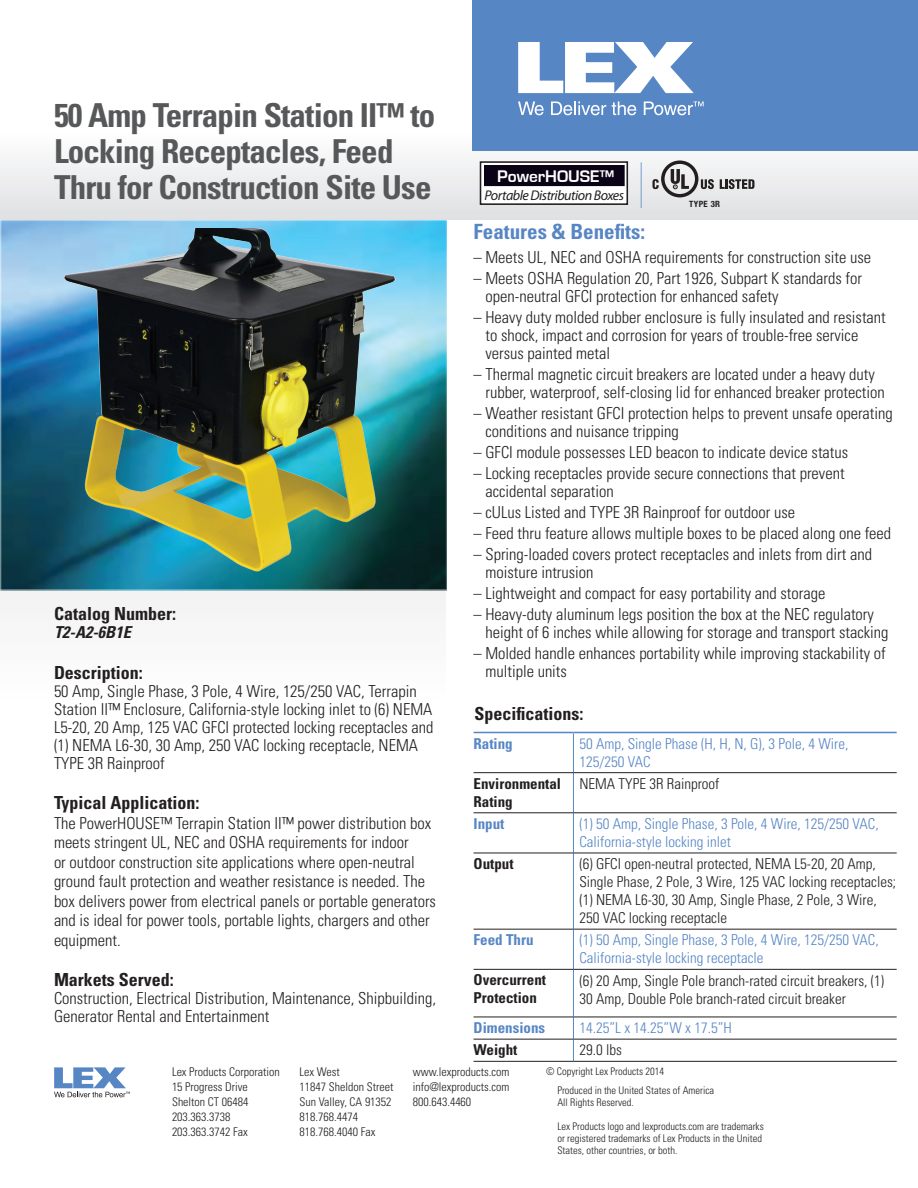
<style>
.page{position:relative;width:918px;height:1188px;background:#fff}
.page>*{position:absolute;margin:0;border:0;box-sizing:border-box;transform-origin:0 0}
.t1{font:700 condensed 33px/36px "Univers";letter-spacing:-.025em;color:#57585a}
.t2{font:700 condensed 21px "Univers";color:#5786c5}
.t3{font:700 condensed 18px "Univers";color:#231f20}
.t4{font:700 17.4px "Eurostile";color:#fff}
.t5{font:300 condensed 16.5px/18px "Univers";color:#231f20}
.t6{font:italic 700 condensed 16.5px "Univers";color:#231f20}
.t7{font:300 condensed 15px/18px "Univers";color:#231f20}
.t8{font:300 condensed 15px/18px "Univers";color:#5786c5}
.t9{font:700 condensed 15px/18px "Univers";color:#231f20}
.t10{font:700 condensed 15px "Univers";color:#5786c5}
.t11{font:italic 14.1px "Myriad Pro";letter-spacing:-.035em;color:#231f20}
.t12{font:300 condensed 12px/15px "Univers";color:#231f20}
.t13{font:300 condensed 10.5px/12px "Univers";color:#231f20}
.t14{font:700 condensed 8.7px "Helvetica Neue";letter-spacing:.04em;color:#231f20}
</style>
<div class="page">
<div style="left:0;top:81px;width:918px;height:139px;background:linear-gradient(to bottom,#fff,#e3e4e6)"></div>
<div style="left:472px;top:0;width:446px;height:151px;background:#5786c5"></div>
<svg style="left:518px;top:42px;width:176px;height:51px"></svg>
<svg style="left:518px;top:102px;width:26px;height:13px"></svg>
<svg style="left:551px;top:102px;width:55px;height:13px"></svg>
<svg style="left:612px;top:102px;width:24px;height:13px"></svg>
<svg style="left:644px;top:101px;width:60px;height:14px"></svg>
<svg style="left:54px;top:1067px;width:76px;height:30px"></svg>
<hr style="left:474px;top:1061px;width:99px;height:1px;background:#231f20">
<hr style="left:474px;top:1039px;width:99px;height:1px;background:#231f20">
<hr style="left:474px;top:1017px;width:99px;height:1px;background:#231f20">
<hr style="left:474px;top:969px;width:99px;height:1px;background:#231f20">
<hr style="left:474px;top:929px;width:99px;height:1px;background:#231f20">
<hr style="left:474px;top:853px;width:99px;height:1px;background:#231f20">
<hr style="left:474px;top:813px;width:99px;height:1px;background:#231f20">
<hr style="left:573px;top:1061px;width:324px;height:1px;background:#231f20">
<svg style="left:573px;top:1018px;width:1px;height:43px"></svg>
<hr style="left:573px;top:1039px;width:324px;height:1px;background:#231f20">
<hr style="left:573px;top:970px;width:1px;height:47px;background:#5786c5">
<hr style="left:573px;top:1017px;width:324px;height:1px;background:#231f20">
<hr style="left:573px;top:929px;width:1px;height:40px;background:#5786c5">
<hr style="left:573px;top:969px;width:324px;height:1px;background:#231f20">
<hr style="left:573px;top:853px;width:1px;height:76px;background:#5786c5">
<hr style="left:573px;top:929px;width:324px;height:1px;background:#231f20">
<hr style="left:573px;top:813px;width:1px;height:40px;background:#5786c5">
<hr style="left:573px;top:853px;width:324px;height:1px;background:#231f20">
<hr style="left:573px;top:773px;width:1px;height:40px;background:#5786c5">
<hr style="left:573px;top:813px;width:324px;height:1px;background:#231f20">
<hr style="left:474px;top:732px;width:99px;height:1px;background:#5786c5">
<hr style="left:474px;top:772px;width:99px;height:1px;background:#231f20">
<hr style="left:573px;top:732px;width:324px;height:1px;background:#5786c5">
<hr style="left:573px;top:733px;width:1px;height:39px;background:#5786c5">
<hr style="left:573px;top:772px;width:324px;height:1px;background:#231f20">
<img style="left:1px;top:220px;width:445px;height:369px">
<img style="left:62px;top:228px;width:333px;height:346px">
<hr style="left:641px;top:162px;width:1px;height:46px;background:#5786c5">
<div style="left:481px;top:162px;width:146px;height:42px;background:#fff"></div>
<div style="left:480px;top:161px;width:148px;height:44px;border:2px solid #231f20"></div>
<div style="left:485px;top:165px;width:139px;height:21px;background:#0a0215"></div>
<svg style="left:720px;top:179px;width:34px;height:10px"></svg>
<svg style="left:652px;top:160px;width:62px;height:37px"></svg>
<h1 class="t1" style="left:54px;top:97px;width:383px">50 Amp Terrapin Station II™ to<br>Locking Receptacles, Feed<br>Thru for Construction Site Use</h1>
<p class="t3" style="left:54px;top:603px;width:124px">Catalog Number:</p>
<p class="t6" style="left:54px;top:622px;width:78px">T2-A2-6B1E</p>
<p class="t3" style="left:54px;top:661px;width:90px">Description:</p>
<p class="t5" style="left:54px;top:682px;width:381px">50 Amp, Single Phase, 3 Pole, 4 Wire, 125/250 VAC, Terrapin Station II™ Enclosure, California-style locking inlet to (6) NEMA L5-20, 20 Amp, 125 VAC GFCI protected locking receptacles and (1) NEMA L6-30, 30 Amp, 250 VAC locking receptacle, NEMA TYPE 3R Rainproof</p>
<p class="t3" style="left:54px;top:792px;width:147px">Typical Application:</p>
<p class="t5" style="left:54px;top:813px;width:384px;line-height:19.5px">The PowerHOUSE™ Terrapin Station II™ power distribution box meets stringent UL, NEC and OSHA requirements for indoor<br>or outdoor construction site applications where open-neutral ground fault protection and weather resistance is needed. The box delivers power from electrical panels or portable generators and is ideal for power tools, portable lights, chargers and other equipment.</p>
<p class="t3" style="left:54px;top:969px;width:121px">Markets Served:</p>
<p class="t5" style="left:54px;top:989px;width:384px">Construction, Electrical Distribution, Maintenance, Shipbuilding,<br>Generator Rental and Entertainment</p>
<p class="t4" style="left:497px;top:166px;width:118px">PowerHOUSE™</p>
<p class="t11" style="left:485px;top:186px;width:141px">Portable Distribution Boxes</p>
<p class="t14" style="left:689px;top:199px;width:32px">TYPE 3R</p>
<p class="t2" style="left:474px;top:219px;width:173px">Features &amp; Benefits:</p>
<p class="t5" style="left:474px;top:248px;width:399px">– Meets UL, NEC and OSHA requirements for construction site use</p>
<p class="t5" style="left:485px;top:269px;width:378px;text-indent:-12px">– Meets OSHA Regulation 20, Part 1926, Subpart K standards for open-neutral GFCI protection for enhanced safety</p>
<p class="t5" style="left:485px;top:308px;width:402px;text-indent:-12px">– Heavy duty molded rubber enclosure is fully insulated and resistant to shock, impact and corrosion for years of trouble-free service versus painted metal</p>
<p class="t5" style="left:485px;top:365px;width:401px;text-indent:-12px">– Thermal magnetic circuit breakers are located under a heavy duty rubber, waterproof, self-closing lid for enhanced breaker protection</p>
<p class="t5" style="left:485px;top:404px;width:409px;text-indent:-12px">– Weather resistant GFCI protection helps to prevent unsafe operating conditions and nuisance tripping</p>
<p class="t5" style="left:474px;top:443px;width:376px">– GFCI module possesses LED beacon to indicate device status</p>
<p class="t5" style="left:485px;top:464px;width:361px;text-indent:-12px">– Locking receptacles provide secure connections that prevent accidental separation</p>
<p class="t5" style="left:474px;top:503px;width:323px">– cULus Listed and TYPE 3R Rainproof for outdoor use</p>
<p class="t5" style="left:474px;top:524px;width:419px">– Feed thru feature allows multiple boxes to be placed along one feed</p>
<p class="t5" style="left:485px;top:545px;width:388px;text-indent:-12px">– Spring-loaded covers protect receptacles and inlets from dirt and moisture intrusion</p>
<p class="t5" style="left:474px;top:584px;width:353px">– Lightweight and compact for easy portability and storage</p>
<p class="t5" style="left:485px;top:605px;width:405px;text-indent:-12px">– Heavy-duty aluminum legs position the box at the NEC regulatory height of 6 inches while allowing for storage and transport stacking</p>
<p class="t5" style="left:485px;top:644px;width:402px;text-indent:-12px">– Molded handle enhances portability while improving stackability of multiple units</p>
<p class="t3" style="left:475px;top:703px;width:111px">Specifications:</p>
<p class="t10" style="left:474px;top:734px;width:41px">Rating</p>
<p class="t8" style="left:579px;top:734px;width:271px">50 Amp, Single Phase (H, H, N, G), 3 Pole, 4 Wire,<br>125/250 VAC</p>
<p class="t9" style="left:474px;top:774px;width:89px">Environmental<br>Rating</p>
<p class="t7" style="left:579px;top:774px;width:141px">NEMA TYPE 3R Rainproof</p>
<p class="t10" style="left:474px;top:814px;width:32px">Input</p>
<p class="t8" style="left:579px;top:814px;width:301px">(1) 50 Amp, Single Phase, 3 Pole, 4 Wire, 125/250 VAC,<br>California-style locking inlet</p>
<p class="t9" style="left:474px;top:855px;width:42px">Output</p>
<p class="t7" style="left:579px;top:855px;width:318px">(6) GFCI open-neutral protected, NEMA L5-20, 20 Amp, Single Phase, 2 Pole, 3 Wire, 125 VAC locking receptacles; (1) NEMA L6-30, 30 Amp, Single Phase, 2 Pole, 3 Wire, 250 VAC locking receptacle</p>
<p class="t10" style="left:474px;top:931px;width:61px">Feed Thru</p>
<p class="t8" style="left:579px;top:931px;width:301px">(1) 50 Amp, Single Phase, 3 Pole, 4 Wire, 125/250 VAC,<br>California-style locking receptacle</p>
<p class="t9" style="left:474px;top:971px;width:74px">Overcurrent<br>Protection</p>
<p class="t7" style="left:579px;top:971px;width:306px">(6) 20 Amp, Single Pole branch-rated circuit breakers, (1)<br>30 Amp, Double Pole branch-rated circuit breaker</p>
<p class="t10" style="left:474px;top:1019px;width:73px">Dimensions</p>
<p class="t8" style="left:579px;top:1019px;width:154px">14.25”L x 14.25”W x 17.5”H</p>
<p class="t9" style="left:474px;top:1041px;width:45px">Weight</p>
<p class="t7" style="left:579px;top:1041px;width:44px">29.0 lbs</p>
<p class="t12" style="left:172px;top:1064px;width:109px">Lex Products Corporation<br>15 Progress Drive<br>Shelton CT 06484<br>203.363.3738<br>203.363.3742 Fax</p>
<p class="t12" style="left:299px;top:1064px;width:95px">Lex West<br>11847 Sheldon Street<br>Sun Valley, CA 91352<br>818.768.4474<br>818.768.4040 Fax</p>
<p class="t12" style="left:413px;top:1064px;width:98px;text-align:justify">www.lexproducts.com info@lexproducts.com 800.643.4460</p>
<p class="t13" style="left:557px;top:1061px;width:158px;line-height:19.5px;text-indent:-11px">© Copyright Lex Products 2014<br>Produced in the United States of America</p>
<p class="t13" style="left:557px;top:1096px;width:78px">All Rights Reserved.</p>
<p class="t13" style="left:557px;top:1120px;width:208px">Lex Products logo and lexproducts.com are trademarks or registered trademarks of Lex Products in the United<br>States, other countries, or both.</p>
</div>
